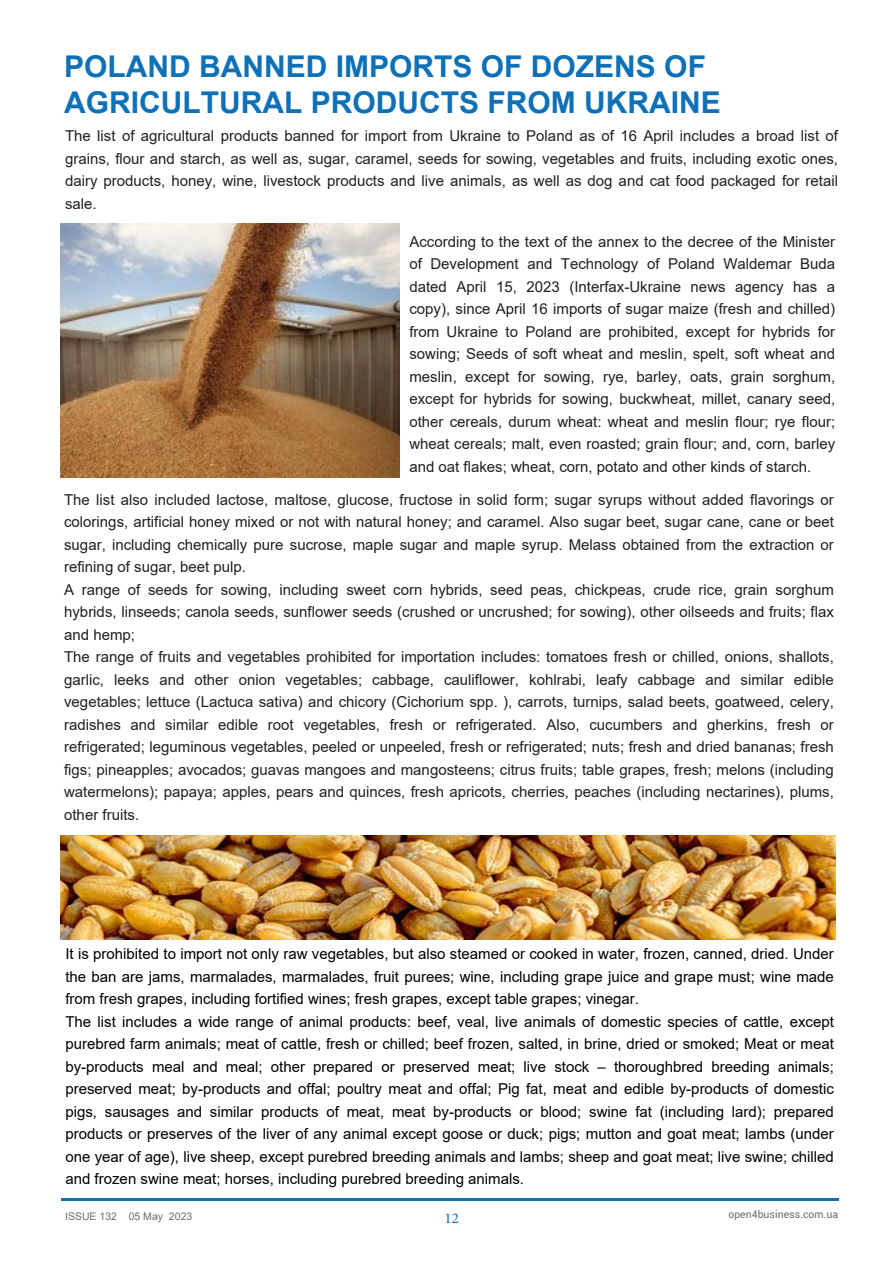
<style>
.page{position:relative;width:893px;height:1263px;background:#fff}
.page>*{position:absolute;margin:0;border:0;box-sizing:border-box;transform-origin:0 0}
.t1{font:700 30px/36px "Arial";color:#0e71b8}
.t2{font:15px/22.5px "Arial";color:#231f20;text-align:justify}
.t3{font:15px/22.5px "Arial";color:#000}
.t4{font:15px "Minion Pro";color:#0e71b8}
.t5{font:10.5px "Roboto";color:#6c6d70}
.t6{font:10.5px "Arial";color:#6c6d70}
</style>
<div class="page">
<hr style="left:61px;top:1198px;width:778px;height:3px;background:#0e71b8">
<img style="left:60px;top:835px;width:775px;height:105px">
<img style="left:60px;top:224px;width:339px;height:254px">
<h1 class="t1" style="left:64px;top:48px;width:658px">POLAND BANNED IMPORTS OF DOZENS OF<br>AGRICULTURAL PRODUCTS FROM UKRAINE</h1>
<p class="t2" style="left:65px;top:125px;width:774px">The list of agricultural products banned for import from Ukraine to Poland as of 16 April includes a broad list of grains, flour and starch, as well as, sugar, caramel, seeds for sowing, vegetables and fruits, including exotic ones, dairy products, honey, wine, livestock products and live animals, as well as dog and cat food packaged for retail sale.</p>
<p class="t2" style="left:409px;top:230px;width:427px">According to the text of the annex to the decree of the Minister of Development and Technology of Poland Waldemar Buda dated April 15, 2023 (Interfax-Ukraine news agency has a copy), since April 16 imports of sugar maize (fresh and chilled) from Ukraine to Poland are prohibited, except for hybrids for sowing; Seeds of soft wheat and meslin, spelt, soft wheat and meslin, except for sowing, rye, barley, oats, grain sorghum, except for hybrids for sowing, buckwheat, millet, canary seed, other cereals, durum wheat: wheat and meslin flour; rye flour; wheat cereals; malt, even roasted; grain flour; and, corn, barley and oat flakes; wheat, corn, potato and other kinds of starch.</p>
<p class="t2" style="left:64px;top:488px;width:771px;text-align:left">The list also included lactose, maltose, glucose, fructose in solid form; sugar syrups without added flavorings or colorings, artificial honey mixed or not with natural honey; and caramel. Also sugar beet, sugar cane, cane or beet sugar, including chemically pure sucrose, maple sugar and maple syrup. Melass obtained from the extraction or refining of sugar, beet pulp.<br>A range of seeds for sowing, including sweet corn hybrids, seed peas, chickpeas, crude rice, grain sorghum hybrids, linseeds; canola seeds, sunflower seeds (crushed or uncrushed; for sowing), other oilseeds and fruits; flax and hemp;<br>The range of fruits and vegetables prohibited for importation includes: tomatoes fresh or chilled, onions, shallots, garlic, leeks and other onion vegetables; cabbage, cauliflower, kohlrabi, leafy cabbage and similar edible vegetables; lettuce (Lactuca sativa) and chicory (Cichorium spp. ), carrots, turnips, salad beets, goatweed, celery, radishes and similar edible root vegetables, fresh or refrigerated. Also, cucumbers and gherkins, fresh or refrigerated; leguminous vegetables, peeled or unpeeled, fresh or refrigerated; nuts; fresh and dried bananas; fresh figs; pineapples; avocados; guavas mangoes and mangosteens; citrus fruits; table grapes, fresh; melons (including watermelons); papaya; apples, pears and quinces, fresh apricots, cherries, peaches (including nectarines), plums, other fruits.</p>
<p class="t3" style="left:65px;top:942px;width:770px">It is prohibited to import not only raw vegetables, but also steamed or cooked in water, frozen, canned, dried. Under the ban are jams, marmalades, marmalades, fruit purees; wine, including grape juice and grape must; wine made from fresh grapes, including fortified wines; fresh grapes, except table grapes; vinegar.<br>The list includes a wide range of animal products: beef, veal, live animals of domestic species of cattle, except purebred farm animals; meat of cattle, fresh or chilled; beef frozen, salted, in brine, dried or smoked; Meat or meat by-products meal and meal; other prepared or preserved meat; live stock – thoroughbred breeding animals; preserved meat; by-products and offal; poultry meat and offal; Pig fat, meat and edible by-products of domestic pigs, sausages and similar products of meat, meat by-products or blood; swine fat (including lard); prepared products or preserves of the liver of any animal except goose or duck; pigs; mutton and goat meat; lambs (under one year of age), live sheep, except purebred breeding animals and lambs; sheep and goat meat; live swine; chilled and frozen swine meat; horses, including purebred breeding animals.</p>
<p class="t6" style="left:65px;top:1209px;width:129px">ISSUE 132 05 May 2023</p>
<p class="t5" style="left:728px;top:1207px;width:111px">open4business.com.ua</p>
<p class="t4" style="left:445px;top:1208px;width:16px">12</p>
</div>
